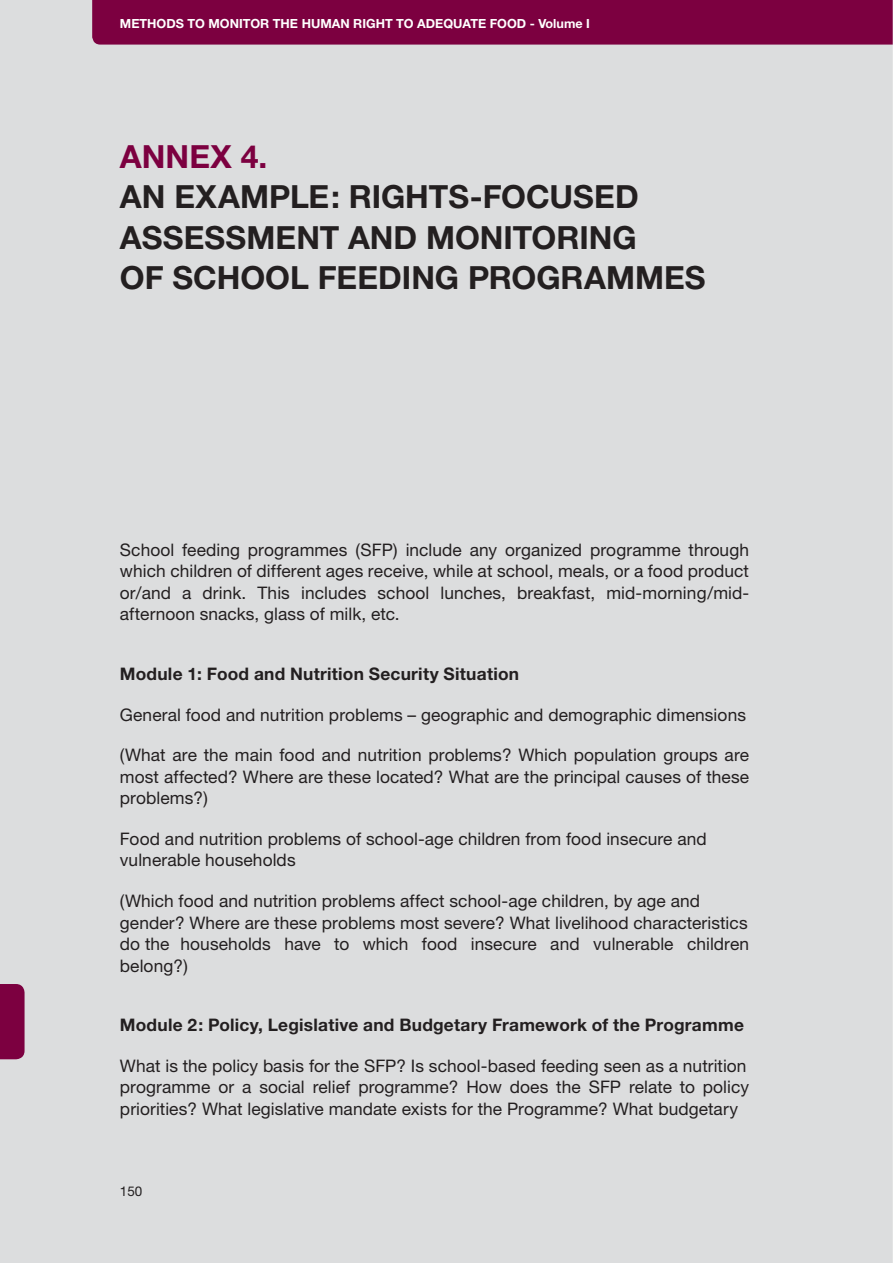
<style>
.page{position:relative;width:893px;height:1263px;background:#fff}
.page>*{position:absolute;margin:0;border:0;box-sizing:border-box;transform-origin:0 0}
.t1{font:700 31.95px/40.3px "Helvetica Neue";color:#231f20}
.t2{font:700 31.95px "Helvetica Neue";color:#7c0040}
.t3{font:17.25px/21.5px "Helvetica Neue";letter-spacing:.005em;color:#231f20}
.t4{font:700 17.25px "Helvetica Neue";letter-spacing:.015em;color:#231f20}
.t5{font:13.5px "Helvetica Neue";color:#231f20}
.t6{font:700 12.6px "Helvetica Neue";color:#fff}
</style>
<div class="page">
<div style="left:1px;top:0;width:91px;height:1263px;background:#dcddde"></div>
<div style="left:1px;top:984px;width:24px;height:75px;background:#7c0040"></div>
<div style="left:92px;top:0;width:801px;height:1263px;background:#dcddde"></div>
<p class="t6" style="left:120px;top:19px;width:471px">METHODS TO MONITOR THE HUMAN RIGHT TO ADEQUATE FOOD - Volume I</p>
<h1 class="t2" style="left:120px;top:145px;width:149px">ANNEX 4.</h1>
<h1 class="t1" style="left:120px;top:180px;width:587px">AN EXAMPLE: RIGHTS-FOCUSED<br>ASSESSMENT AND MONITORING<br>OF SCHOOL FEEDING PROGRAMMES</h1>
<p class="t3" style="left:120px;top:541px;width:631px;text-align:justify">School feeding programmes (SFP) include any organized programme through which children of different ages receive, while at school, meals, or a food product or/and a drink. This includes school lunches, breakfast, mid-morning/mid&shy;afternoon snacks, glass of milk, etc.</p>
<p class="t4" style="left:120px;top:668px;width:401px">Module 1: Food and Nutrition Security Situation</p>
<p class="t3" style="left:120px;top:706px;width:627px">General food and nutrition problems – geographic and demographic dimensions</p>
<p class="t3" style="left:120px;top:746px;width:630px;text-align:justify">(What are the main food and nutrition problems? Which population groups are most affected? Where are these located? What are the principal causes of these problems?)</p>
<p class="t3" style="left:120px;top:830px;width:588px">Food and nutrition problems of school-age children from food insecure and vulnerable households</p>
<p class="t3" style="left:120px;top:892px;width:630px">(Which food and nutrition problems affect school-age children, by age and gender? Where are these problems most severe? What livelihood characteristics do the households have to which food insecure and vulnerable children belong?)</p>
<p class="t4" style="left:120px;top:1019px;width:625px">Module 2: Policy, Legislative and Budgetary Framework of the Programme</p>
<p class="t3" style="left:120px;top:1057px;width:630px">What is the policy basis for the SFP? Is school-based feeding seen as a nutrition programme or a social relief programme? How does the SFP relate to policy priorities? What legislative mandate exists for the Programme? What budgetary</p>
<p class="t5" style="left:120px;top:1187px;width:24px">150</p>
</div>
